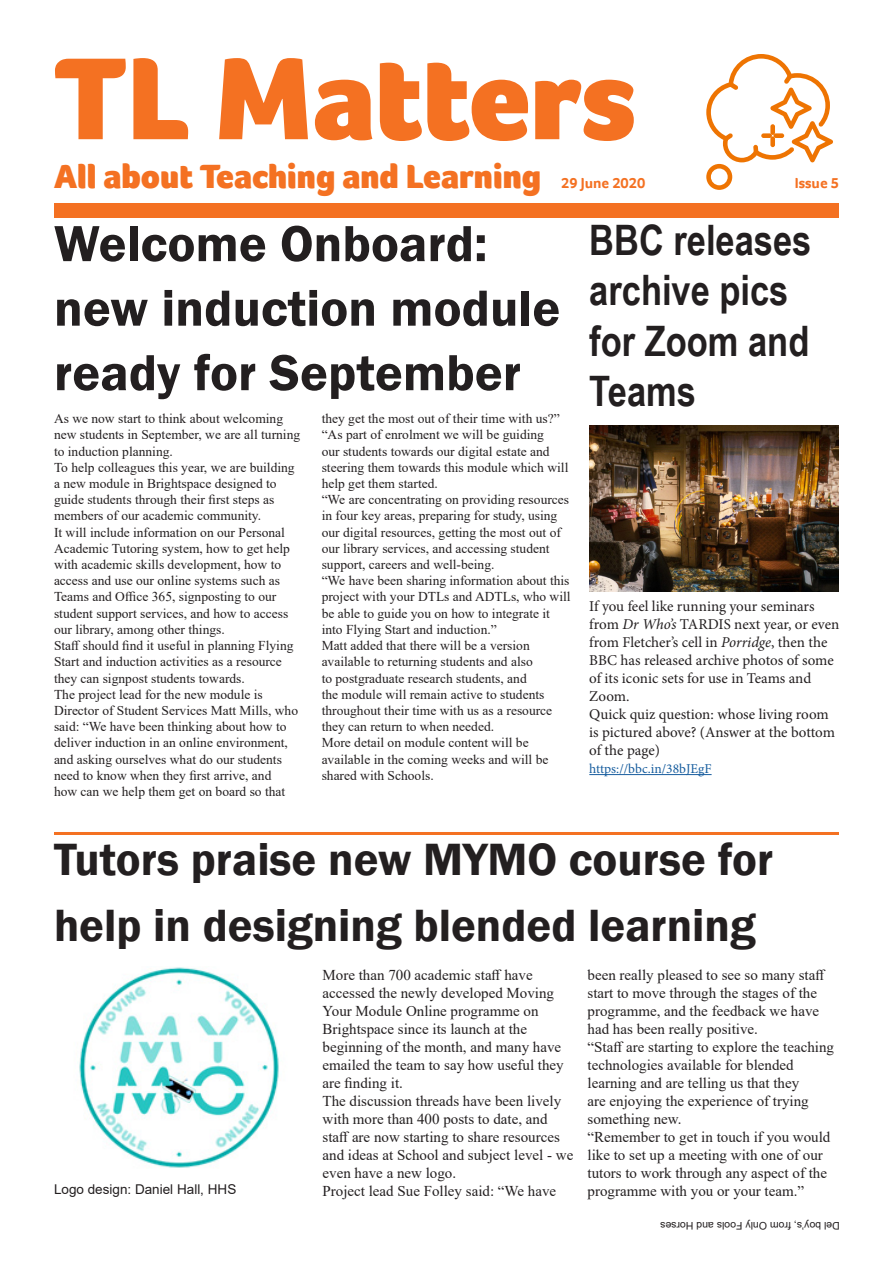
<style>
.page{position:relative;width:893px;height:1263px;background:#fff}
.page>*{position:absolute;margin:0;border:0;box-sizing:border-box;transform-origin:0 0}
.t1{font:900 120px "Foco";color:#f47122}
.t2{font:600 52.5px/64.5px "Franklin Gothic";color:#231f20}
.t3{font:600 46.5px/66px "Franklin Gothic";color:#231f20}
.t4{font:700 42px/50.4px "Arial Narrow";color:#231f20}
.t5{font:900 34.5px "Foco";color:#f47122}
.t6{font:15px/18px "Times New Roman";color:#231f20}
.t7{font:15px/18px "Minion Pro";letter-spacing:-.005em;color:#231f20}
.t8{font:700 15px "Foco";color:#f47122}
.t9{font:13.5px/16.2px "Times New Roman";color:#231f20}
.t10{font:13.5px "Arial";color:#231f20}
.t11{font:13.5px "Minion Pro";color:#175d9e}
.t12{font:10.5px "Arial";color:#231f20}
.s1{font-style:italic}
</style>
<div class="page">
<svg style="left:706px;top:54px;width:127px;height:136px"></svg>
<div style="left:770px;top:124px;width:5px;height:11px;background:#ee7402;border-radius:2px"></div>
<div style="left:770px;top:136px;width:5px;height:11px;background:#ee7402;border-radius:2px"></div>
<div style="left:761px;top:133px;width:11px;height:5px;background:#ee7402;border-radius:2px"></div>
<div style="left:773px;top:133px;width:11px;height:5px;background:#ee7402;border-radius:2px"></div>
<div style="left:54px;top:203px;width:785px;height:15px;background:#f47122"></div>
<img style="left:79px;top:967px;width:200px;height:201px">
<hr style="left:54px;top:832px;width:785px;height:3px;background:#f47122">
<hr style="left:589px;top:774px;width:123px;height:1px;background:#175d9e">
<img style="left:589px;top:426px;width:250px;height:166px">
<h1 class="t1" style="left:54px;top:19px;width:583px">TL Matters</h1>
<h3 class="t5" style="left:54px;top:154px;width:489px">All about Teaching and Learning</h3>
<p class="t8" style="left:561px;top:173px;width:85px">29 June 2020</p>
<p class="t8" style="left:795px;top:173px;width:46px">Issue 5</p>
<h2 class="t2" style="left:54px;top:212px;width:508px">Welcome Onboard: new induction module ready for September</h2>
<p class="t9" style="left:54px;top:410px;width:248px">As we now start to think about welcoming new students in September, we are all turning to induction planning.<br>To help colleagues this year, we are building a new module in Brightspace designed to guide students through their first steps as members of our academic community.<br>It will include information on our Personal Academic Tutoring system, how to get help with academic skills development, how to access and use our online systems such as Teams and Office 365, signposting to our student support services, and how to access our library, among other things.<br>Staff should find it useful in planning Flying Start and induction activities as a resource they can signpost students towards.<br>The project lead for the new module is Director of Student Services Matt Mills, who said: “We have been thinking about how to deliver induction in an online environment, and asking ourselves what do our students need to know when they first arrive, and<br>how can we help them get on board so that</p>
<p class="t9" style="left:322px;top:410px;width:250px">they get the most out of their time with us?” “As part of enrolment we will be guiding<br>our students towards our digital estate and steering them towards this module which will help get them started.<br>“We are concentrating on providing resources in four key areas, preparing for study, using our digital resources, getting the most out of our library services, and accessing student support, careers and well-being.<br>“We have been sharing information about this project with your DTLs and ADTLs, who will be able to guide you on how to integrate it into Flying Start and induction.”<br>Matt added that there will be a version available to returning students and also<br>to postgraduate research students, and<br>the module will remain active to students throughout their time with us as a resource they can return to when needed.<br>More detail on module content will be available in the coming weeks and will be shared with Schools.</p>
<h3 class="t4" style="left:589px;top:213px;width:224px">BBC releases archive pics for Zoom and<br>Teams</h3>
<p class="t7" style="left:589px;top:597px;width:251px">If you feel like running your seminars from <span class="s1">Dr Who’s</span> TARDIS next year, or even from Fletcher’s cell in <span class="s1">Porridge</span>, then the<br>BBC has released archive photos of some of its iconic sets for use in Teams and<br>Zoom.<br>Quick quiz question: whose living room is pictured above? (Answer at the bottom of the page)</p>
<p class="t11" style="left:589px;top:760px;width:124px">https://bbc.in/38bJEgF</p>
<h3 class="t3" style="left:54px;top:826px;width:721px">Tutors praise new MYMO course for help in designing blended learning</h3>
<p class="t6" style="left:322px;top:966px;width:252px">More than 700 academic staff have accessed the newly developed Moving Your Module Online programme on Brightspace since its launch at the beginning of the month, and many have emailed the team to say how useful they are finding it.<br>The discussion threads have been lively with more than 400 posts to date, and staff are now starting to share resources and ideas at School and subject level - we even have a new logo.<br>Project lead Sue Folley said: “We have</p>
<p class="t6" style="left:588px;top:966px;width:248px">been really pleased to see so many staff start to move through the stages of the programme, and the feedback we have had has been really positive.<br>“Staff are starting to explore the teaching technologies available for blended learning and are telling us that they<br>are enjoying the experience of trying something new.<br>“Remember to get in touch if you would like to set up a meeting with one of our tutors to work through any aspect of the</p>
<p class="t10" style="left:54px;top:1180px;width:184px">Logo design: Daniel Hall, HHS</p>
<p class="t6" style="left:588px;top:1182px;width:218px">programme with you or your team.”</p>
<p class="t12" style="left:840px;top:1232px;width:181px;rotate:-180deg">Del boy’s, from Only Fools and Horses</p>
</div>
